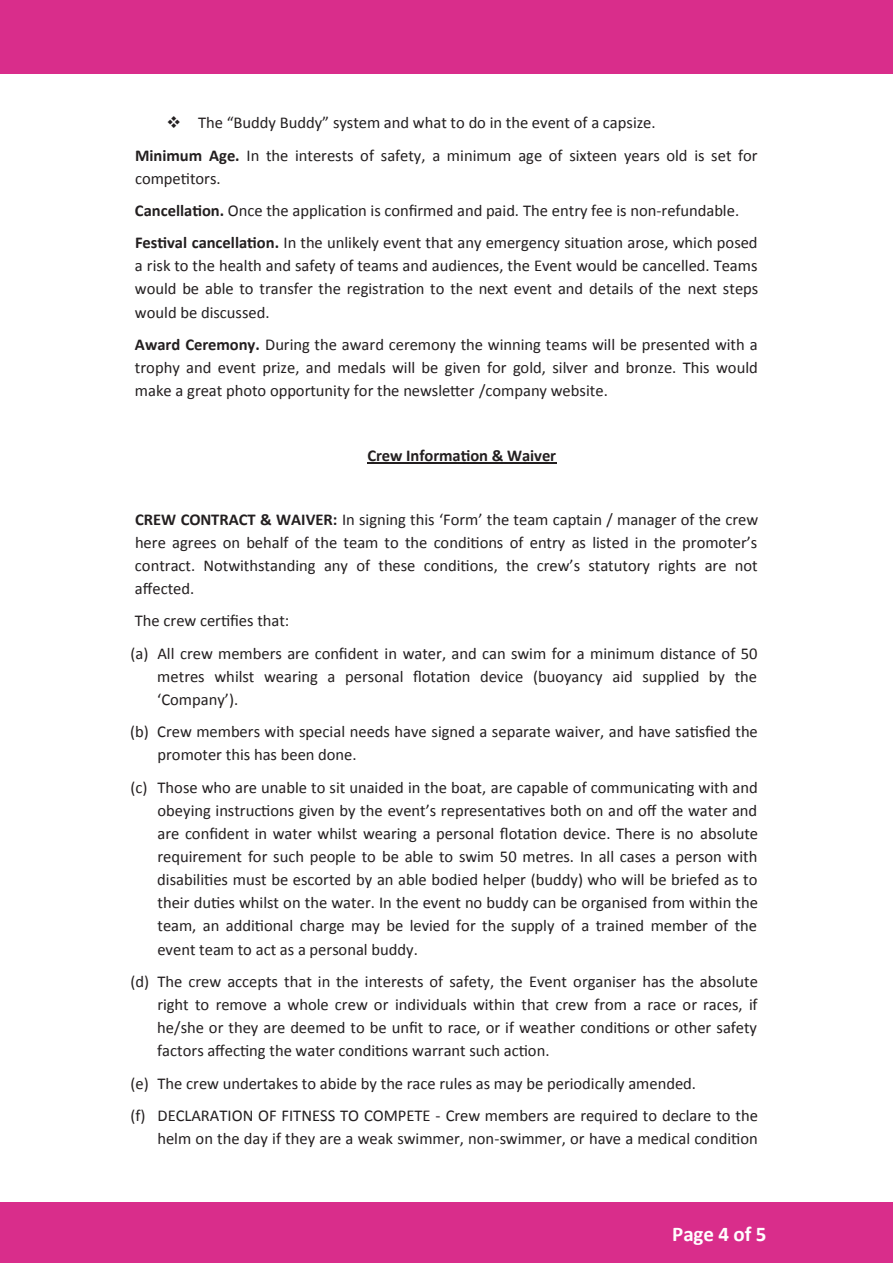
<style>
.page{position:relative;width:893px;height:1263px;background:#fff}
.page>*{position:absolute;margin:0;border:0;box-sizing:border-box;transform-origin:0 0}
.t1{font:700 21px "Calibri";letter-spacing:-.005em;color:#fff}
.t2{font:16.5px/23.1px "Calibri";color:#231f20}
.t3{font:700 16.5px "Calibri";letter-spacing:-.005em;color:#231f20}
.s1{font-weight:700}
</style>
<div class="page">
<div style="left:0;top:1203px;width:893px;height:60px;background:#d92d8b"></div>
<div style="left:0;top:0;width:893px;height:74px;background:#d92d8b"></div>
<hr style="left:367px;top:462px;width:190px;height:1px;background:#231f20">
<p class="t2" style="left:135px;top:106px;width:624px;line-height:32.2px;text-indent:32px">❖ The “Buddy Buddy” system and what to do in the event of a capsize.<br><span class="s1">Minimum Age.</span> In the interests of safety, a minimum age of sixteen years old is set for</p>
<p class="t2" style="left:135px;top:162px;width:624px;line-height:32.2px">competitors.<br><span class="s1">Cancellation.</span> Once the application is confirmed and paid. The entry fee is non-refundable.<br><span class="s1">Festival cancellation.</span> In the unlikely event that any emergency situation arose, which posed</p>
<p class="t2" style="left:135px;top:254px;width:625px;text-align:justify">a risk to the health and safety of teams and audiences, the Event would be cancelled. Teams would be able to transfer the registration to the next event and details of the next steps would be discussed.</p>
<p class="t2" style="left:135px;top:332px;width:624px;text-align:justify"><span class="s1">Award Ceremony.</span> During the award ceremony the winning teams will be presented with a trophy and event prize, and medals will be given for gold, silver and bronze. This would make a great photo opportunity for the newsletter /company website.</p>
<p class="t3" style="left:367px;top:443px;width:190px">Crew Information &amp; Waiver</p>
<p class="t2" style="left:135px;top:507px;width:625px;text-align:justify"><span class="s1">CREW CONTRACT &amp; WAIVER:</span> In signing this ‘Form’ the team captain / manager of the crew here agrees on behalf of the team to the conditions of entry as listed in the promoter’s contract. Notwithstanding any of these conditions, the crew’s statutory rights are not affected.</p>
<p class="t2" style="left:130px;top:604px;width:629px;line-height:32.2px">The crew certifies that:<br>(a) All crew members are confident in water, and can swim for a minimum distance of 50</p>
<p class="t2" style="left:157px;top:664px;width:601px">metres whilst wearing a personal flotation device (buoyancy aid supplied by the ‘Company’).</p>
<p class="t2" style="left:158px;top:720px;width:602px;text-indent:-27px">(b) Crew members with special needs have signed a separate waiver, and have satisfied the promoter this has been done.</p>
<p class="t2" style="left:157px;top:775px;width:602px;text-align:justify;text-indent:-27px">(c) Those who are unable to sit unaided in the boat, are capable of communicating with and obeying instructions given by the event’s representatives both on and off the water and are confident in water whilst wearing a personal flotation device. There is no absolute requirement for such people to be able to swim 50 metres. In all cases a person with disabilities must be escorted by an able bodied helper (buddy) who will be briefed as to their duties whilst on the water. In the event no buddy can be organised from within the team, an additional charge may be levied for the supply of a trained member of the event team to act as a personal buddy.</p>
<p class="t2" style="left:157px;top:969px;width:602px;text-align:justify;text-indent:-27px">(d) The crew accepts that in the interests of safety, the Event organiser has the absolute right to remove a whole crew or individuals within that crew from a race or races, if he/she or they are deemed to be unfit to race, or if weather conditions or other safety factors affecting the water conditions warrant such action.</p>
<p class="t2" style="left:130px;top:1067px;width:629px;line-height:32.1px">(e) The crew undertakes to abide by the race rules as may be periodically amended.<br>(f) DECLARATION OF FITNESS TO COMPETE - Crew members are required to declare to the</p>
<p class="t2" style="left:157px;top:1126px;width:602px">helm on the day if they are a weak swimmer, non-swimmer, or have a medical condition</p>
<p class="t1" style="left:672px;top:1219px;width:96px">Page 4 of 5</p>
</div>
